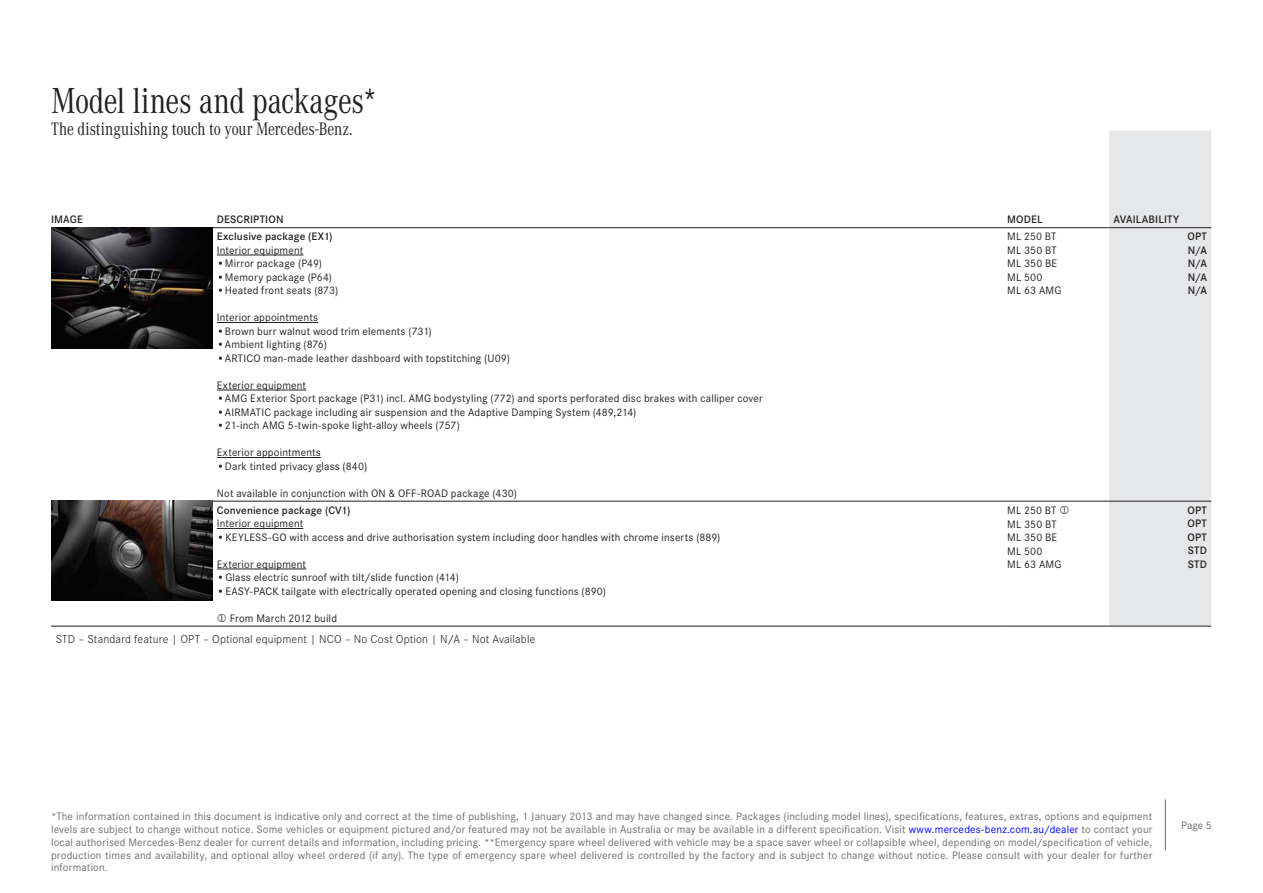
<style>
.page{position:relative;width:1263px;height:893px;background:#fff}
.page>*{position:absolute;margin:0;border:0;box-sizing:border-box;transform-origin:0 0}
.t1{font:37.5px "Corporate A";letter-spacing:-.005em;color:#231f20;scale:.8 1}
.t2{font:18.75px "Corporate A";color:#231f20;scale:.8 1}
.t3{font:300 12px "Corporate S";letter-spacing:.015em;color:#231f20}
.Bullets{font:11.25px "Corporate S";letter-spacing:.015em;color:#231f20}
.t4{font:11.25px/12.8px "Corporate S";letter-spacing:.015em;color:#6c6d70;text-align:justify}
.Bullets-2{font:600 11.25px "Corporate S";letter-spacing:.015em;color:#231f20}
.s1{color:#00f}
</style>
<div class="page">
<div style="left:1109px;top:131px;width:102px;height:495px;background:#e6e7e9"></div>
<hr style="left:213px;top:227px;width:794px;height:1px;background:#231f20">
<hr style="left:1007px;top:227px;width:102px;height:1px;background:#231f20">
<hr style="left:1109px;top:227px;width:102px;height:1px;background:#231f20">
<hr style="left:213px;top:501px;width:794px;height:1px;background:#231f20">
<hr style="left:1007px;top:501px;width:102px;height:1px;background:#231f20">
<hr style="left:1109px;top:501px;width:102px;height:1px;background:#231f20">
<hr style="left:51px;top:626px;width:162px;height:1px;background:#231f20">
<hr style="left:213px;top:626px;width:794px;height:1px;background:#231f20">
<hr style="left:1007px;top:626px;width:102px;height:1px;background:#231f20">
<hr style="left:1109px;top:626px;width:102px;height:1px;background:#231f20">
<hr style="left:217px;top:255px;width:86px;height:1px;background:#231f20">
<hr style="left:217px;top:322px;width:101px;height:1px;background:#231f20">
<hr style="left:217px;top:390px;width:89px;height:1px;background:#231f20">
<hr style="left:217px;top:457px;width:104px;height:1px;background:#231f20">
<hr style="left:217px;top:528px;width:86px;height:1px;background:#231f20">
<hr style="left:217px;top:569px;width:89px;height:1px;background:#231f20">
<img style="left:51px;top:501px;width:162px;height:100px">
<img style="left:51px;top:227px;width:162px;height:122px">
<hr style="left:1165px;top:799px;width:1px;height:51px;background:#6c6d70">
<p class="t1" style="left:51px;top:80px;width:410px">Model lines and packages*</p>
<p class="t2" style="left:51px;top:119px;width:379px">The distinguishing touch to your Mercedes-Benz.</p>
<p class="Bullets-2" style="left:51px;top:213px;width:33px">IMAGE</p>
<p class="Bullets-2" style="left:217px;top:213px;width:68px">DESCRIPTION</p>
<p class="Bullets-2" style="left:1007px;top:213px;width:37px">MODEL</p>
<p class="Bullets-2" style="left:1113px;top:213px;width:67px">AVAILABILITY</p>
<p class="Bullets-2" style="left:217px;top:230px;width:117px">Exclusive package (EX1)</p>
<p class="Bullets" style="left:217px;top:244px;width:88px">Interior equipment</p>
<p class="Bullets" style="left:217px;top:257px;width:107px">•Mirror package (P49)</p>
<p class="Bullets" style="left:217px;top:271px;width:117px">•Memory package (P64)</p>
<p class="Bullets" style="left:217px;top:284px;width:123px">•Heated front seats (873)</p>
<p class="Bullets" style="left:217px;top:311px;width:103px">Interior appointments</p>
<p class="Bullets" style="left:217px;top:325px;width:216px">•Brown burr walnut wood trim elements (731)</p>
<p class="Bullets" style="left:217px;top:338px;width:111px">•Ambient lighting (876)</p>
<p class="Bullets" style="left:217px;top:352px;width:295px">•ARTICO man-made leather dashboard with topstitching (U09)</p>
<p class="Bullets" style="left:217px;top:379px;width:91px">Exterior equipment</p>
<p class="Bullets" style="left:217px;top:392px;width:547px">•AMG Exterior Sport package (P31) incl. AMG bodystyling (772) and sports perforated disc brakes with calliper cover</p>
<p class="Bullets" style="left:217px;top:406px;width:421px">•AIRMATIC package including air suspension and the Adaptive Damping System (489,214)</p>
<p class="Bullets" style="left:217px;top:419px;width:245px">•21-inch AMG 5-twin-spoke light-alloy wheels (757)</p>
<p class="Bullets" style="left:217px;top:446px;width:105px">Exterior appointments</p>
<p class="Bullets" style="left:217px;top:460px;width:152px">•Dark tinted privacy glass (840)</p>
<p class="Bullets" style="left:217px;top:487px;width:302px">Not available in conjunction with ON &amp; OFF-ROAD package (430)</p>
<p class="Bullets" style="left:1007px;top:230px;width:51px">ML 250 BT</p>
<p class="Bullets" style="left:1007px;top:244px;width:51px">ML 350 BT</p>
<p class="Bullets" style="left:1007px;top:257px;width:52px">ML 350 BE</p>
<p class="Bullets" style="left:1007px;top:271px;width:37px">ML 500</p>
<p class="Bullets" style="left:1007px;top:284px;width:56px">ML 63 AMG</p>
<p class="Bullets-2" style="left:217px;top:504px;width:135px">Convenience package (CV1)</p>
<p class="Bullets" style="left:217px;top:517px;width:88px">Interior equipment</p>
<p class="Bullets" style="left:217px;top:531px;width:505px">•KEYLESS-GO with access and drive authorisation system including door handles with chrome inserts (889)</p>
<p class="Bullets" style="left:217px;top:558px;width:91px">Exterior equipment</p>
<p class="Bullets" style="left:217px;top:571px;width:244px">•Glass electric sunroof with tilt/slide function (414)</p>
<p class="Bullets" style="left:217px;top:585px;width:391px">•EASY-PACK tailgate with electrically operated opening and closing functions (890)</p>
<p class="Bullets" style="left:230px;top:612px;width:109px">From March 2012 build</p>
<p class="t3" style="left:56px;top:632px;width:481px">STD – Standard feature | OPT – Optional equipment | NCO – No Cost Option | N/A – Not Available</p>
<p class="Bullets" style="left:1007px;top:504px;width:51px">ML 250 BT</p>
<p class="Bullets" style="left:1007px;top:517px;width:51px">ML 350 BT</p>
<p class="Bullets" style="left:1007px;top:531px;width:52px">ML 350 BE</p>
<p class="Bullets" style="left:1007px;top:544px;width:37px">ML 500</p>
<p class="Bullets" style="left:1007px;top:558px;width:56px">ML 63 AMG</p>
<p class="Bullets-2" style="left:1187px;top:230px;width:21px">OPT</p>
<p class="Bullets-2" style="left:1188px;top:244px;width:21px">N/A</p>
<p class="Bullets-2" style="left:1188px;top:257px;width:21px">N/A</p>
<p class="Bullets-2" style="left:1188px;top:271px;width:21px">N/A</p>
<p class="Bullets-2" style="left:1188px;top:284px;width:21px">N/A</p>
<p class="Bullets-2" style="left:1187px;top:504px;width:21px">OPT</p>
<p class="Bullets-2" style="left:1187px;top:517px;width:21px">OPT</p>
<p class="Bullets-2" style="left:1187px;top:531px;width:21px">OPT</p>
<p class="Bullets-2" style="left:1188px;top:544px;width:21px">STD</p>
<p class="Bullets-2" style="left:1188px;top:558px;width:21px">STD</p>
<p class="t4" style="left:51px;top:810px;width:1103px">*The information contained in this document is indicative only and correct at the time of publishing, 1 January 2013 and may have changed since. Packages (including model lines), specifications, features, extras, options and equipment levels are subject to change without notice. Some vehicles or equipment pictured and/or featured may not be available in Australia or may be available in a different specification. Visit <span class="s1">www.mercedes-benz.com.au/dealer</span> to contact your local authorised Mercedes-Benz dealer for current details and information, including pricing. **Emergency spare wheel delivered with vehicle may be a space saver wheel or collapsible wheel, depending on model/specification of vehicle, production times and availability, and optional alloy wheel ordered (if any). The type of emergency spare wheel delivered is controlled by the factory and is subject to change without notice. Please consult with your dealer for further information.</p>
<p class="t4" style="left:1181px;top:819px;width:32px">Page 5</p>
</div>
